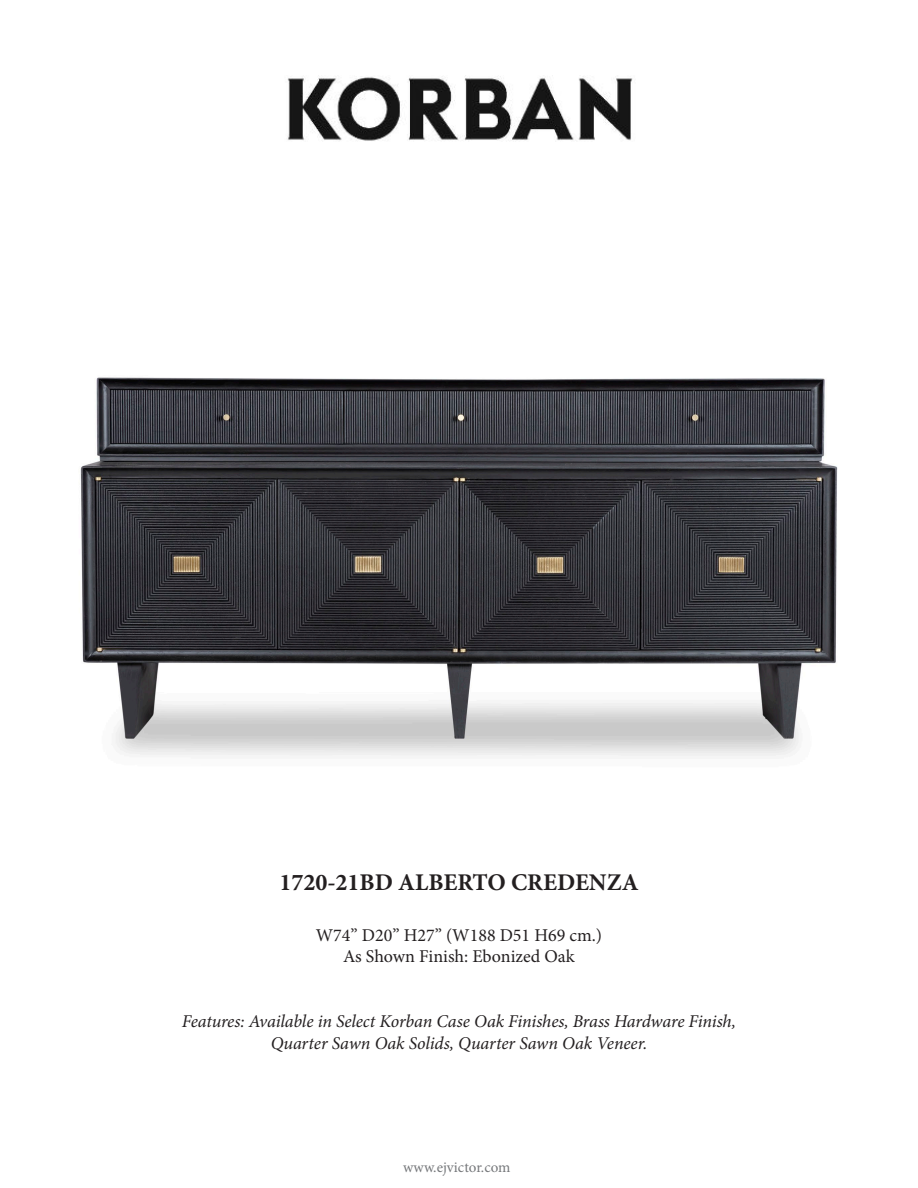
<style>
.page{position:relative;width:918px;height:1188px;background:#fff}
.page>*{position:absolute;margin:0;border:0;box-sizing:border-box;transform-origin:0 0}
.t1{font:700 24px "Minion Pro";color:#231f20}
.t2{font:italic 18px "Minion Pro";letter-spacing:-.01em;color:#231f20}
.t3{font:18px "Minion Pro";color:#231f20}
.t4{font:15px "Minion Pro";color:#76787b}
</style>
<div class="page">
<img style="left:287px;top:75px;width:346px;height:66px">
<img style="left:80px;top:377px;width:758px;height:379px">
<p class="t1" style="left:279px;top:866px;width:361px">1720-21BD ALBERTO CREDENZA</p>
<p class="t3" style="left:316px;top:923px;width:288px">W74” D20” H27” (W188 D51 H69 cm.)</p>
<p class="t3" style="left:343px;top:945px;width:233px">As Shown Finish: Ebonized Oak</p>
<p class="t2" style="left:182px;top:1009px;width:556px">Features: Available in Select Korban Case Oak Finishes, Brass Hardware Finish,</p>
<p class="t2" style="left:271px;top:1031px;width:378px">Quarter Sawn Oak Solids, Quarter Sawn Oak Veneer.</p>
<p class="t4" style="left:403px;top:1157px;width:109px">www.ejvictor.com</p>
</div>
